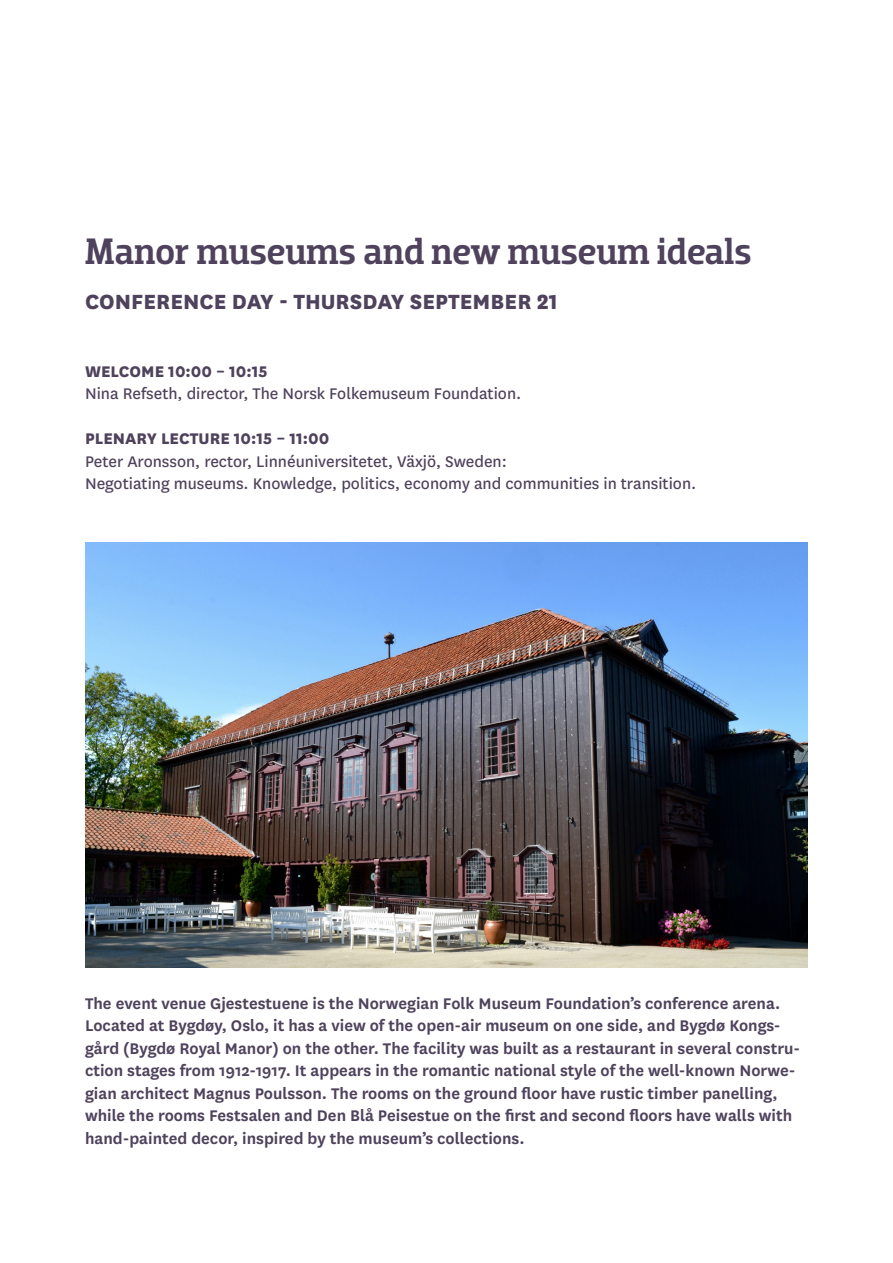
<style>
.page{position:relative;width:893px;height:1263px;background:#fff}
.page>*{position:absolute;margin:0;border:0;box-sizing:border-box;transform-origin:0 0}
.t1{font:500 37.5px "Dobra Slab";letter-spacing:-.01em;color:#4e425c}
.t2{font:800 24px "National";color:#4e425c}
.t3{font:600 18px/22.5px "National";color:#4e425c}
.t4{font:18px/22.5px "National";color:#4e425c}
.t5{font:800 18px "National";color:#4e425c}
</style>
<div class="page">
<img style="left:85px;top:542px;width:723px;height:425px">
<h1 class="t1" style="left:85px;top:229px;width:668px">Manor museums and new museum ideals</h1>
<h2 class="t2" style="left:85px;top:284px;width:474px">CONFERENCE DAY - THURSDAY SEPTEMBER 21</h2>
<p class="t5" style="left:85px;top:358px;width:184px">WELCOME 10:00 – 10:15</p>
<p class="t4" style="left:85px;top:381px;width:438px">Nina Refseth, director, The Norsk Folkemuseum Foundation.</p>
<p class="t5" style="left:85px;top:426px;width:246px">PLENARY LECTURE 10:15 – 11:00</p>
<p class="t4" style="left:85px;top:449px;width:613px">Peter Aronsson, rector, Linnéuniversitetet, Växjö, Sweden:<br>Negotiating museums. Knowledge, politics, economy and communities in transition.</p>
<p class="t3" style="left:85px;top:990px;width:717px">The event venue Gjestestuene is the Norwegian Folk Museum Foundation’s conference arena.<br>Located at Bygdøy, Oslo, it has a view of the open-air museum on one side, and Bygdø Kongs&shy;gård (Bygdø Royal Manor) on the other. The facility was built as a restaurant in several constru&shy;ction stages from 1912-1917. It appears in the romantic national style of the well-known Norwe&shy;gian architect Magnus Poulsson. The rooms on the ground floor have rustic timber panelling, while the rooms Festsalen and Den Blå Peisestue on the first and second floors have walls with hand-painted decor, inspired by the museum’s collections.</p>
</div>
